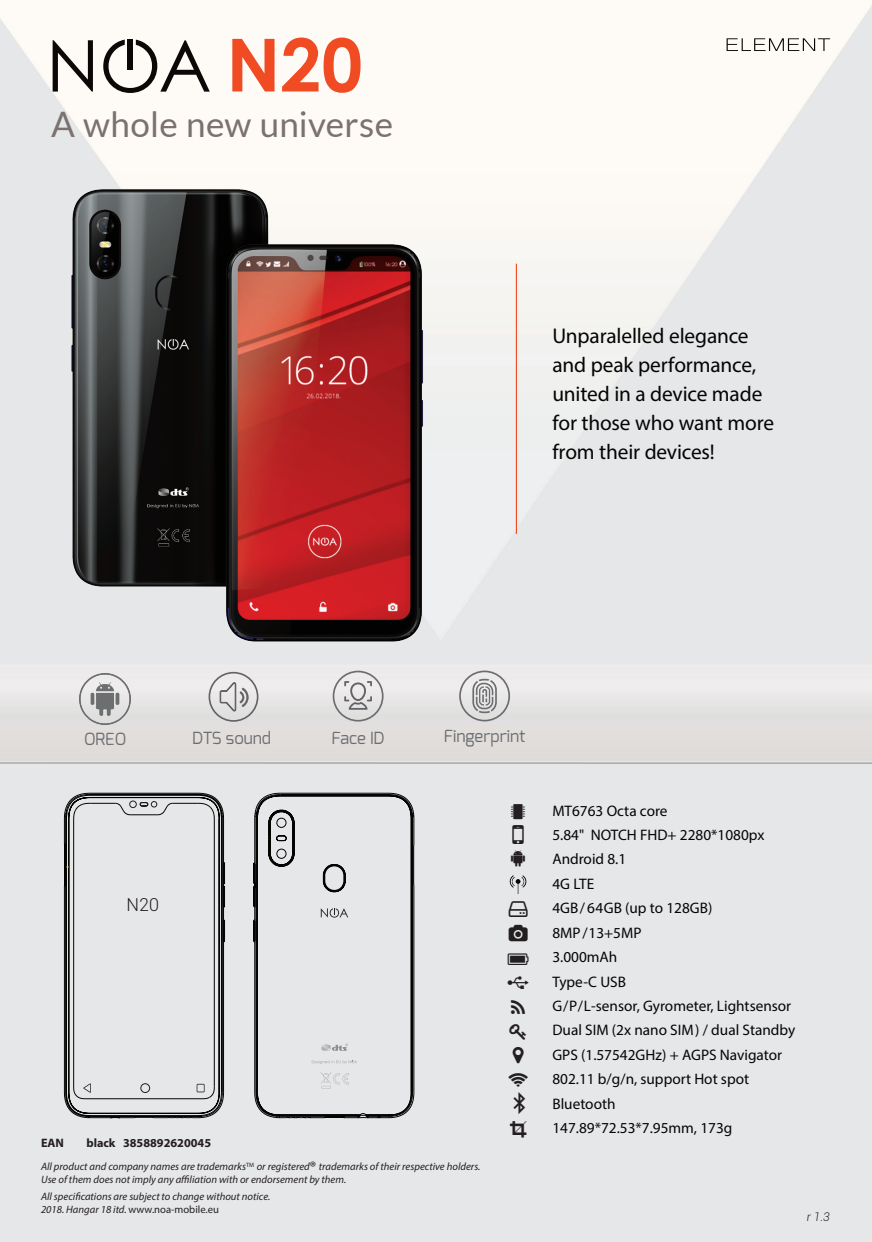
<style>
.page{position:relative;width:872px;height:1242px;background:#fff}
.page>*{position:absolute;margin:0;border:0;box-sizing:border-box;transform-origin:0 0}
.t1{font:700 73.2px "Century Gothic";color:#f04b22}
.t2{font:35.1px "Lato";letter-spacing:.005em;color:#7b7270}
.t3{font:21.3px/29px "Myriad Pro";letter-spacing:-.01em;color:#040503}
.t4{font:300 17.85px "Roboto";color:#231f20}
.t5{font:16.8px "Exo";color:#6c6d70}
.t6{font:16.65px "Exo";letter-spacing:-.005em;color:#6c6d70}
.t7{font:15.3px/24.5px "Myriad Pro";color:#040503}
.t8{font:700 12.15px "Myriad Pro";color:#231f20}
.t9{font:italic 300 12px "Roboto";color:#231f20}
.t10{font:italic 10.65px/12.8px "Myriad Pro";color:#231f20}
.s1{font-style:normal;font-size:15.3px}
.s2{font-style:normal}
</style>
<div class="page">
<img style="left:0;top:1px;width:872px;height:1241px">
<svg style="left:53px;top:40px;width:40px;height:52px"></svg>
<svg style="left:103px;top:40px;width:107px;height:53px"></svg>
<div style="left:128px;top:39px;width:5px;height:31px;background:#0b0807"></div>
<hr style="left:516px;top:264px;width:1px;height:270px;background:#f04b22">
<img style="left:508px;top:875px;width:20px;height:18px">
<img style="left:80px;top:679px;width:51px;height:45px">
<svg style="left:208px;top:679px;width:50px;height:43px;background:#cfcece"></svg>
<svg style="left:333px;top:679px;width:50px;height:42px;background:#cecdce"></svg>
<img style="left:47px;top:139px;width:400px;height:540px">
<svg style="left:64px;top:797px;width:161px;height:320px;background:#a3a4a5"></svg>
<svg style="left:65px;top:793px;width:160px;height:304px;background:#d4d5d6"></svg>
<svg style="left:130px;top:797px;width:80px;height:18px"></svg>
<svg style="left:253px;top:793px;width:161px;height:325px;background:#d0d1d3"></svg>
<div style="left:312px;top:863px;width:55px;height:253px;background:#e6e7e9"></div>
<svg style="left:197px;top:1083px;width:8px;height:9px"></svg>
<svg style="left:83px;top:1083px;width:8px;height:10px"></svg>
<div style="left:140px;top:1083px;width:10px;height:10px;border:1px solid #231f20;border-radius:50%"></div>
<svg style="left:459px;top:670px;width:51px;height:51px;background:#cbcacb"></svg>
<svg style="left:726px;top:38px;width:104px;height:13px"></svg>
<svg style="left:511px;top:804px;width:14px;height:15px"></svg>
<svg style="left:512px;top:825px;width:12px;height:19px"></svg>
<svg style="left:511px;top:850px;width:14px;height:16px"></svg>
<svg style="left:509px;top:901px;width:18px;height:16px"></svg>
<svg style="left:509px;top:925px;width:18px;height:16px"></svg>
<svg style="left:508px;top:953px;width:20px;height:11px"></svg>
<svg style="left:508px;top:976px;width:20px;height:13px"></svg>
<svg style="left:511px;top:999px;width:14px;height:14px"></svg>
<svg style="left:509px;top:1024px;width:17px;height:15px"></svg>
<svg style="left:513px;top:1047px;width:11px;height:16px"></svg>
<svg style="left:508px;top:1073px;width:20px;height:13px"></svg>
<svg style="left:514px;top:1092px;width:11px;height:22px"></svg>
<svg style="left:510px;top:1121px;width:16px;height:16px"></svg>
<h1 class="t1" style="left:226px;top:9px;width:138px">N20</h1>
<h2 class="t2" style="left:51px;top:104px;width:343px">A whole new universe</h2>
<h3 class="t3" style="left:552px;top:321px;width:223px">Unparalelled elegance and peak performance, united in a device made for those who want more from their devices!</h3>
<p class="t5" style="left:84px;top:728px;width:44px">OREO</p>
<p class="t6" style="left:192px;top:727px;width:80px">DTS sound</p>
<p class="t4" style="left:127px;top:892px;width:34px">N20</p>
<p class="t6" style="left:331px;top:727px;width:55px">Face ID</p>
<p class="t5" style="left:444px;top:725px;width:83px">Fingerprint</p>
<p class="t8" style="left:41px;top:1135px;width:24px">EAN</p>
<p class="t8" style="left:86px;top:1135px;width:126px">black 3858892620045</p>
<p class="t10" style="left:41px;top:1160px;width:441px">All product and company names are trademarks<sup>TM</sup> or registered<span class="s1">®</span> trademarks of their respective holders.<br>Use of them does not imply any affiliation with or endorsement by them.</p>
<p class="t10" style="left:41px;top:1190px;width:231px">All specifications are subject to change without notice.<br>2018. Hangar 18 itd. <span class="s2">www.noa-mobile.eu</span></p>
<p class="t7" style="left:552px;top:798px;width:244px">MT6763 Octa core<br>5.84" NOTCH FHD+ 2280*1080px<br>Android 8.1<br>4G LTE<br>4GB/ 64GB (up to 128GB)<br>8MP /13+5MP<br>3.000mAh<br>Type-C USB<br>G/P/L-sensor, Gyrometer, Lightsensor<br>Dual SIM (2x nano SIM) / dual Standby<br>GPS (1.57542GHz) + AGPS Navigator<br>802.11 b/g/n, support Hot spot<br>Bluetooth<br>147.89*72.53*7.95mm, 173g</p>
<p class="t9" style="left:806px;top:1208px;width:25px">r 1.3</p>
</div>
